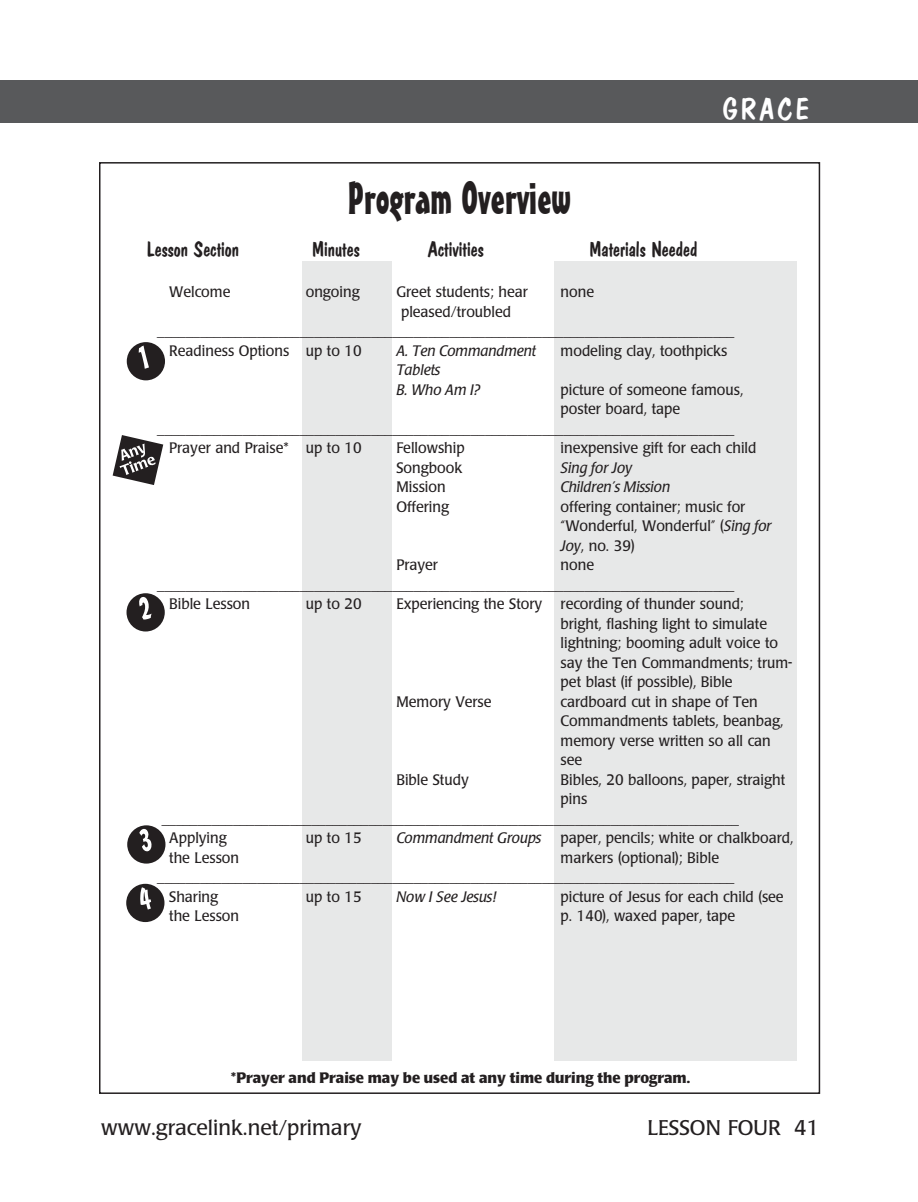
<style>
.page{position:relative;width:918px;height:1202px;background:#fff}
.page>*{position:absolute;margin:0;border:0;box-sizing:border-box;transform-origin:0 0}
.section_title{font:45px "Mister Earl BT";color:#231f20}
.t1{font:30px "Dom Casual D";letter-spacing:.1em;color:#fff}
.section_title-2{font:21px "Dom Casual D";color:#231f20}
.t2{font:21px "Poppl Laudatio";color:#231f20}
.body{font:15px/19.5px "Poppl Laudatio";color:#231f20;scale:.95 1}
.P_overview_body{font:15px "Poppl Laudatio";color:#231f20;scale:.95 1}
.body-2{font:italic 15px "Poppl Laudatio";color:#231f20}
.body-Xindent{font:700 15px "Poppl Laudatio";color:#231f20}
.s1{font-style:italic}
</style>
<div class="page">
<div style="left:302px;top:261px;width:90px;height:799px;background:#e7e8e8"></div>
<div style="left:554px;top:261px;width:243px;height:799px;background:#e7e8e8"></div>
<div style="left:127px;top:342px;width:38px;height:38px;background:#231f20;border-radius:50%"></div>
<svg style="left:139px;top:345px;width:10px;height:24px"></svg>
<svg style="left:113px;top:435px;width:50px;height:50px"></svg>
<div style="left:127px;top:593px;width:38px;height:38px;background:#231f20;border-radius:50%"></div>
<svg style="left:139px;top:597px;width:13px;height:22px"></svg>
<div style="left:127px;top:825px;width:38px;height:38px;background:#231f20;border-radius:50%"></div>
<svg style="left:139px;top:829px;width:13px;height:22px"></svg>
<div style="left:126px;top:883px;width:38px;height:39px;background:#231f20;border-radius:50%"></div>
<svg style="left:140px;top:887px;width:11px;height:22px"></svg>
<div style="left:0;top:80px;width:27px;height:43px;background:#58595b"></div>
<div style="left:27px;top:80px;width:891px;height:43px;background:#58595b"></div>
<p class="section_title" style="left:348px;top:171px;width:225px">Program Overview</p>
<p class="section_title-2" style="left:147px;top:237px;width:94px">Lesson Section</p>
<p class="section_title-2" style="left:312px;top:237px;width:49px">Minutes</p>
<p class="section_title-2" style="left:428px;top:237px;width:58px">Activities</p>
<p class="section_title-2" style="left:589px;top:237px;width:109px">Materials Needed</p>
<p class="t1" style="left:722px;top:92px;width:88px">GRACE</p>
<p class="P_overview_body" style="left:169px;top:283px;width:66px">Welcome</p>
<p class="P_overview_body" style="left:306px;top:283px;width:58px">ongoing</p>
<p class="P_overview_body" style="left:396px;top:283px;width:140px">Greet students; hear</p>
<p class="P_overview_body" style="left:561px;top:283px;width:37px">none</p>
<p class="body" style="left:401px;top:302px;width:117px">pleased/troubled</p>
<p class="P_overview_body" style="left:157px;top:322px;width:609px">_________________________________________________________________________________</p>
<p class="body" style="left:169px;top:341px;width:204px">Readiness Options up to 10</p>
<p class="body-2" style="left:396px;top:342px;width:141px">A. Ten Commandment</p>
<p class="body" style="left:561px;top:341px;width:177px">modeling clay, toothpicks</p>
<p class="body-2" style="left:396px;top:361px;width:45px">Tablets</p>
<p class="body-2" style="left:396px;top:381px;width:85px">B. Who Am I?</p>
<p class="body" style="left:561px;top:380px;width:194px">picture of someone famous,</p>
<p class="body" style="left:561px;top:399px;width:127px">poster board, tape</p>
<p class="P_overview_body" style="left:157px;top:420px;width:609px">_________________________________________________________________________________</p>
<p class="body" style="left:169px;top:438px;width:204px">Prayer and Praise* up to 10</p>
<p class="body" style="left:396px;top:438px;width:73px">Fellowship</p>
<p class="body" style="left:561px;top:438px;width:208px">inexpensive gift for each child</p>
<p class="body" style="left:396px;top:458px;width:71px">Songbook</p>
<p class="body-2" style="left:561px;top:459px;width:73px">Sing for Joy</p>
<p class="body" style="left:396px;top:477px;width:53px">Mission</p>
<p class="body-2" style="left:561px;top:478px;width:111px">Children’s Mission</p>
<p class="body" style="left:396px;top:497px;width:57px">Offering</p>
<p class="body" style="left:561px;top:497px;width:196px">offering container; music for</p>
<p class="body" style="left:561px;top:516px;width:223px">“Wonderful, Wonderful” (<span class="s1">Sing for</span></p>
<p class="body" style="left:561px;top:536px;width:79px"><span class="s1">Joy</span>, no. 39)</p>
<p class="body" style="left:396px;top:555px;width:45px">Prayer</p>
<p class="body" style="left:561px;top:555px;width:37px">none</p>
<p class="P_overview_body" style="left:157px;top:576px;width:609px">_________________________________________________________________________________</p>
<p class="body" style="left:169px;top:594px;width:87px">Bible Lesson</p>
<p class="body" style="left:306px;top:594px;width:60px">up to 20</p>
<p class="body" style="left:396px;top:594px;width:367px">Experiencing the Story recording of thunder sound;</p>
<p class="body" style="left:561px;top:614px;width:219px">bright, flashing light to simulate</p>
<p class="body" style="left:561px;top:633px;width:230px">lightning; booming adult voice to</p>
<p class="body" style="left:561px;top:653px;width:245px">say the Ten Commandments; trum-</p>
<p class="body" style="left:561px;top:672px;width:183px">pet blast (if possible), Bible</p>
<p class="body" style="left:396px;top:692px;width:102px">Memory Verse</p>
<p class="body" style="left:561px;top:692px;width:209px">cardboard cut in shape of Ten</p>
<p class="body" style="left:561px;top:711px;width:236px">Commandments tablets, beanbag,</p>
<p class="body" style="left:561px;top:731px;width:223px">memory verse written so all can</p>
<p class="body" style="left:561px;top:750px;width:24px">see</p>
<p class="body" style="left:396px;top:770px;width:78px">Bible Study</p>
<p class="body" style="left:561px;top:770px;width:238px">Bibles, 20 balloons, paper, straight pins</p>
<p class="body" style="left:162px;top:809px;width:609px">_________________________________________________________________________________</p>
<p class="body" style="left:169px;top:828px;width:62px">Applying</p>
<p class="body" style="left:306px;top:828px;width:60px">up to 15</p>
<p class="body-2" style="left:396px;top:829px;width:146px">Commandment Groups</p>
<p class="body" style="left:561px;top:828px;width:247px">paper, pencils; white or chalkboard,</p>
<p class="body" style="left:169px;top:848px;width:75px">the Lesson</p>
<p class="body" style="left:561px;top:848px;width:168px">markers (optional); Bible</p>
<p class="P_overview_body" style="left:157px;top:868px;width:609px">_________________________________________________________________________________</p>
<p class="body" style="left:169px;top:887px;width:53px">Sharing</p>
<p class="body" style="left:306px;top:887px;width:60px">up to 15</p>
<p class="body-2" style="left:396px;top:888px;width:101px">Now I See Jesus!</p>
<p class="body" style="left:561px;top:887px;width:236px">picture of Jesus for each child (see</p>
<p class="body" style="left:169px;top:906px;width:75px">the Lesson</p>
<p class="body" style="left:561px;top:906px;width:185px">p. 140), waxed paper, tape</p>
<p class="body-Xindent" style="left:231px;top:1068px;width:460px">*Prayer and Praise may be used at any time during the program.</p>
<p class="t2" style="left:101px;top:1116px;width:262px">www.gracelink.net/primary</p>
<p class="t2" style="left:648px;top:1116px;width:174px">LESSON FOUR 41</p>
</div>
